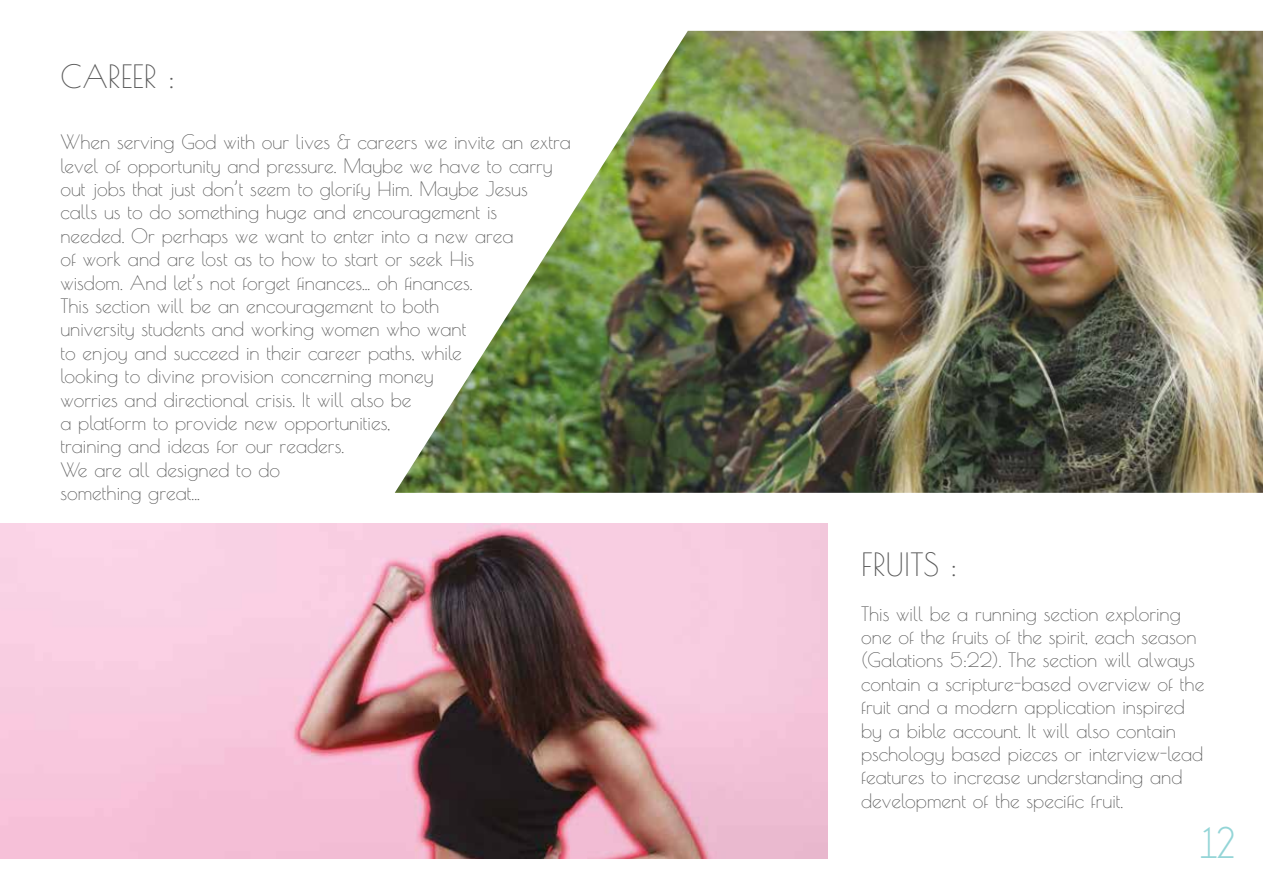
<style>
.page{position:relative;width:1263px;height:893px;background:#fff}
.page>*{position:absolute;margin:0;border:0;box-sizing:border-box;transform-origin:0 0}
.t1{font:45px "Champagne&Limousines";color:#94d5d7}
.t2{font:31.5px "Poiret One";color:#595959}
.t3{font:19.5px/23.4px "Poiret One";color:#595959}
</style>
<div class="page">
<img style="left:0;top:523px;width:828px;height:336px">
<img style="left:395px;top:31px;width:868px;height:462px">
<h2 class="t2" style="left:60px;top:58px;width:116px">CAREER :</h2>
<p class="t3" style="left:60px;top:130px;width:512px">When serving God with our lives &amp; careers we invite an extra level of opportunity and pressure. Maybe we have to carry out jobs that just don’t seem to glorify Him. Maybe Jesus<br>calls us to do something huge and encouragement is<br>needed. Or perhaps we want to enter into a new area<br>of work and are lost as to how to start or seek His<br>wisdom. And let’s not forget finances... oh finances.<br>This section will be an encouragement to both<br>university students and working women who want<br>to enjoy and succeed in their career paths, while<br>looking to divine provision concerning money<br>worries and directional crisis. It will also be<br>a platform to provide new opportunities,<br>training and ideas for our readers.<br>We are all designed to do<br>something great...</p>
<h2 class="t2" style="left:861px;top:545px;width:98px">FRUITS :</h2>
<p class="t3" style="left:861px;top:602px;width:345px">This will be a running section exploring one of the fruits of the spirit, each season (Galations 5:22). The section will always contain a scripture-based overview of the fruit and a modern application inspired by a bible account. It will also contain pschology based pieces or interview-lead features to increase understanding and development of the specific fruit.</p>
<h1 class="t1" style="left:1197px;top:820px;width:42px">12</h1>
</div>
